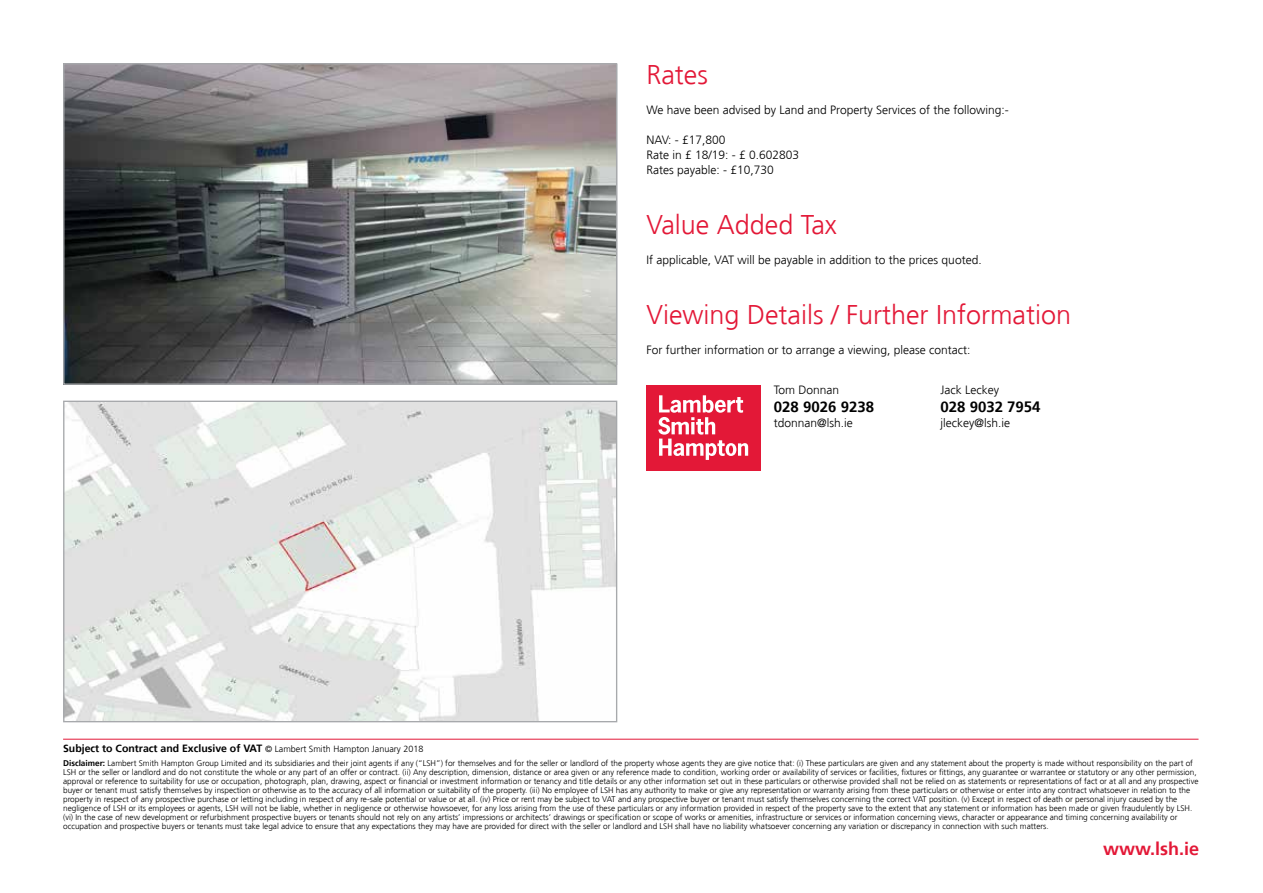
<style>
.page{position:relative;width:1263px;height:893px;background:#fff}
.page>*{position:absolute;margin:0;border:0;box-sizing:border-box;transform-origin:0 0}
.t1{font:300 27px "Frutiger";color:#e31837}
.t2{font:700 18px "Frutiger 65";color:#e31837}
.t3{font:700 15px "Frutiger 65";color:#000}
.t4{font:300 12px/15px "Frutiger";color:#000}
.t5{font:700 10.5px "Frutiger 65";color:#000}
.t6{font:300 8.25px/9px "Frutiger";color:#000}
.s1{font-family:"Frutiger";font-weight:300;font-size:9px}
.s2{font-family:"Frutiger 65";font-weight:700}
</style>
<div class="page">
<hr style="left:63px;top:739px;width:1135px;height:1px;background:#e31837">
<div style="left:646px;top:385px;width:114px;height:85px;background:#e31837"></div>
<svg style="left:658px;top:395px;width:90px;height:65px"></svg>
<img style="left:65px;top:65px;width:550px;height:318px">
<img style="left:65px;top:403px;width:550px;height:317px">
<h1 class="t1" style="left:646px;top:59px;width:63px">Rates</h1>
<h3 class="t4" style="left:646px;top:103px;width:364px">We have been advised by Land and Property Services of the following:-</h3>
<h3 class="t4" style="left:646px;top:133px;width:154px">NAV: - £17,800<br>Rate in £ 18/19: - £ 0.602803<br>Rates payable: - £10,730</h3>
<h1 class="t1" style="left:646px;top:209px;width:192px">Value Added Tax</h1>
<h3 class="t4" style="left:646px;top:253px;width:337px">If applicable, VAT will be payable in addition to the prices quoted.</h3>
<h1 class="t1" style="left:646px;top:299px;width:426px">Viewing Details / Further Information</h1>
<h3 class="t4" style="left:646px;top:343px;width:326px">For further information or to arrange a viewing, please contact:</h3>
<h3 class="t4" style="left:774px;top:382px;width:67px">Tom Donnan</h3>
<h3 class="t4" style="left:940px;top:382px;width:60px">Jack Leckey</h3>
<h3 class="t3" style="left:774px;top:398px;width:102px">028 9026 9238</h3>
<h3 class="t3" style="left:940px;top:398px;width:102px">028 9032 7954</h3>
<h3 class="t4" style="left:774px;top:415px;width:80px">tdonnan@lsh.ie</h3>
<h3 class="t4" style="left:940px;top:415px;width:71px">jleckey@lsh.ie</h3>
<p class="t5" style="left:63px;top:743px;width:362px">Subject to Contract and Exclusive of VAT <span class="s1">© Lambert Smith Hampton January 2018</span></p>
<p class="t6" style="left:63px;top:758px;width:1137px"><span class="s2">Disclaimer:</span> Lambert Smith Hampton Group Limited and its subsidiaries and their joint agents if any (“LSH”) for themselves and for the seller or landlord of the property whose agents they are give notice that: (i) These particulars are given and any statement about the property is made without responsibility on the part of LSH or the seller or landlord and do not constitute the whole or any part of an offer or contract. (ii) Any description, dimension, distance or area given or any reference made to condition, working order or availability of services or facilities, fixtures or fittings, any guarantee or warrantee or statutory or any other permission, approval or reference to suitability for use or occupation, photograph, plan, drawing, aspect or financial or investment information or tenancy and title details or any other information set out in these particulars or otherwise provided shall not be relied on as statements or representations of fact or at all and any prospective buyer or tenant must satisfy themselves by inspection or otherwise as to the accuracy of all information or suitability of the property. (iii) No employee of LSH has any authority to make or give any representation or warranty arising from these particulars or otherwise or enter into any contract whatsoever in relation to the property in respect of any prospective purchase or letting including in respect of any re-sale potential or value or at all. (iv) Price or rent may be subject to VAT and any prospective buyer or tenant must satisfy themselves concerning the correct VAT position. (v) Except in respect of death or personal injury caused by the negligence of LSH or its employees or agents, LSH will not be liable, whether in negligence or otherwise howsoever, for any loss arising from the use of these particulars or any information provided in respect of the property save to the extent that any statement or information has been made or given fraudulently by LSH. (vi) In the case of new development or refurbishment prospective buyers or tenants should not rely on any artists’ impressions or architects’ drawings or specification or scope of works or amenities, infrastructure or services or information concerning views, character or appearance and timing concerning availability or occupation and prospective buyers or tenants must take legal advice to ensure that any expectations they may have are provided for direct with the seller or landlord and LSH shall have no liability whatsoever concerning any variation or discrepancy in connection with such matters.</p>
<h2 class="t2" style="left:1103px;top:839px;width:98px">www.lsh.ie</h2>
</div>
